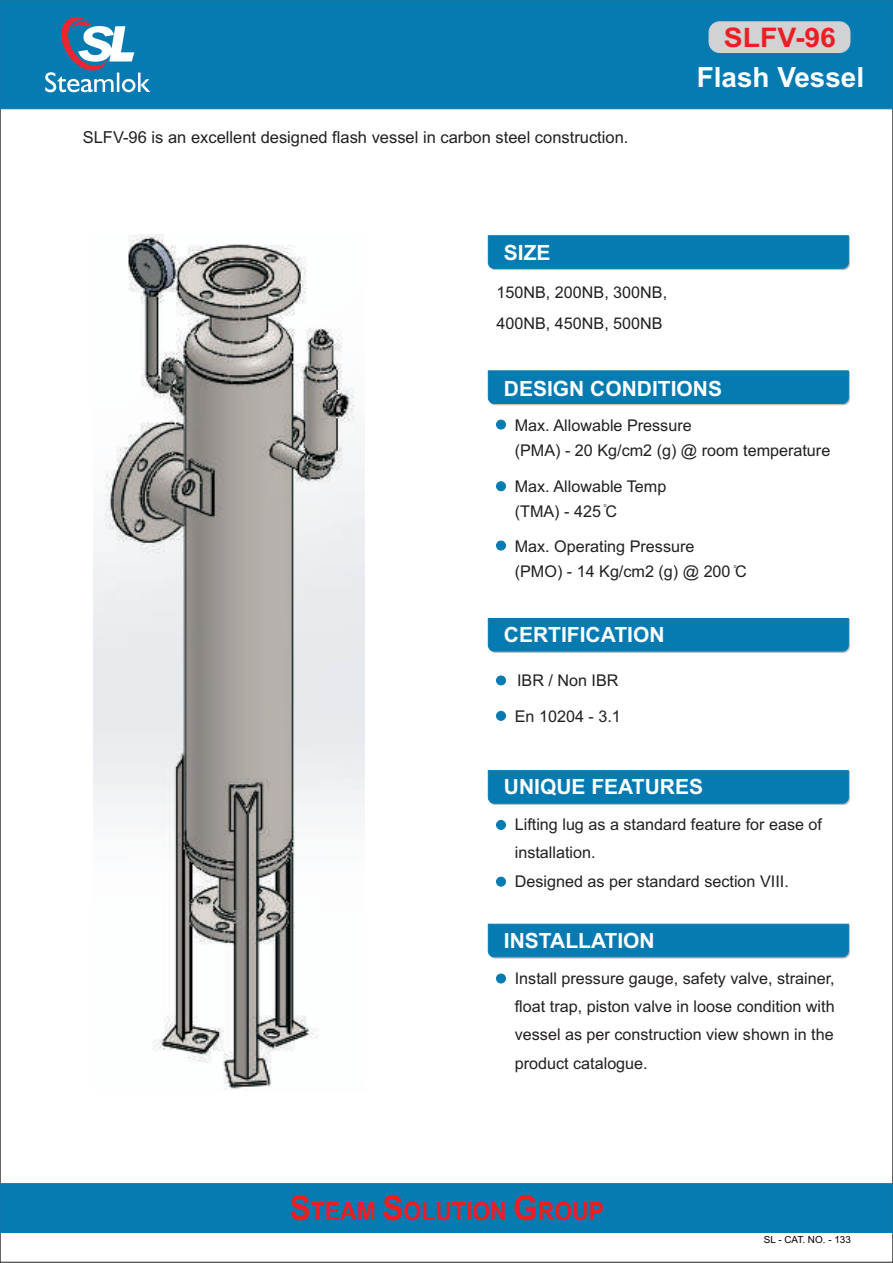
<style>
.page{position:relative;width:893px;height:1263px;background:#fff}
.page>*{position:absolute;margin:0;border:0;box-sizing:border-box;transform-origin:0 0}
.t1{font:700 27.9px "Arial";color:#fff}
.t2{font:700 27px "Arial";color:#ee1d23;scale:1.05 1}
.t3{font:700 25.2px "Arial";color:#ee1d23;scale:.91 1}
.t4{font:700 21px "Arial";color:#fff}
.t5{font:16.5px "Arial";color:#231f20}
.t6{font:16.2px/28.5px "Arial";color:#231f20}
.t7{font:9.75px "Arial";color:#000}
.t8{font:5.55px "Arial";color:#231f20;scale:.88 1}
.s1{font-size:34.5px}
</style>
<div class="page">
<div style="left:0;top:0;width:893px;height:109px;background:#067bb2;border:1px solid #067bb2"></div>
<div style="left:0;top:1183px;width:893px;height:50px;background:#067bb2;border:1px solid #067bb2"></div>
<svg style="left:488px;top:235px;width:362px;height:35px;background:#0d7eb3"></svg>
<svg style="left:45px;top:17px;width:105px;height:76px"></svg>
<div style="left:488px;top:370px;width:362px;height:35px;background:#067bb2"></div>
<div style="left:488px;top:618px;width:362px;height:35px;background:#067bb2"></div>
<svg style="left:488px;top:770px;width:362px;height:35px;background:#0d7db2"></svg>
<div style="left:709px;top:21px;width:141px;height:32px;background:#d1d2d4;border:1px solid #d1d2d4;border-radius:11px"></div>
<div style="left:496px;top:820px;width:10px;height:10px;background:#067bb2;border:1px solid #067bb2;border-radius:50%"></div>
<div style="left:496px;top:877px;width:10px;height:9px;background:#067bb2;border:1px solid #067bb2;border-radius:50%"></div>
<div style="left:496px;top:420px;width:10px;height:9px;background:#067bb2;border:1px solid #067bb2;border-radius:50%"></div>
<div style="left:496px;top:481px;width:10px;height:10px;background:#067bb2;border:1px solid #067bb2;border-radius:50%"></div>
<div style="left:496px;top:541px;width:10px;height:9px;background:#067bb2;border:1px solid #067bb2;border-radius:50%"></div>
<div style="left:496px;top:676px;width:10px;height:9px;background:#067bb2;border:1px solid #067bb2;border-radius:50%"></div>
<div style="left:496px;top:711px;width:10px;height:10px;background:#067bb2;border:1px solid #067bb2;border-radius:50%"></div>
<svg style="left:488px;top:923px;width:362px;height:36px;background:#1581b5"></svg>
<div style="left:496px;top:974px;width:10px;height:9px;background:#067bb2;border:1px solid #067bb2;border-radius:50%"></div>
<img style="left:93px;top:234px;width:272px;height:856px">
<p class="t5" style="left:83px;top:131px;width:547px">SLFV-96 is an excellent designed flash vessel in carbon steel construction.</p>
<h2 class="t2" style="left:724px;top:27px;width:108px">SLFV-96</h2>
<h1 class="t1" style="left:697px;top:67px;width:169px">Flash Vessel</h1>
<p class="t4" style="left:504px;top:244px;width:48px">SIZE</p>
<p class="t6" style="left:496px;top:278px;width:172px;line-height:31.2px">150NB, 200NB, 300NB,<br>400NB, 450NB, 500NB</p>
<p class="t4" style="left:504px;top:380px;width:220px">DESIGN CONDITIONS</p>
<p class="t6" style="left:515px;top:415px;width:317px;line-height:24.8px">Max. Allowable Pressure<br>(PMA) - 20 Kg/cm2 (g) @ room temperature</p>
<p class="t6" style="left:515px;top:475px;width:153px;line-height:24.8px">Max. Allowable Temp (TMA) - 425 C</p>
<p class="t6" style="left:515px;top:535px;width:233px;line-height:24.8px">Max. Operating Pressure<br>(PMO) - 14 Kg/cm2 (g) @ 200 C</p>
<p class="t8" style="left:604px;top:503px;width:5px">o</p>
<p class="t8" style="left:734px;top:564px;width:5px">o</p>
<p class="t4" style="left:504px;top:627px;width:162px">CERTIFICATION</p>
<p class="t6" style="left:517px;top:668px;width:103px">IBR / Non IBR</p>
<p class="t6" style="left:515px;top:704px;width:108px">En 10204 - 3.1</p>
<p class="t4" style="left:504px;top:779px;width:201px">UNIQUE FEATURES</p>
<p class="t6" style="left:515px;top:811px;width:309px">Lifting lug as a standard feature for ease of installation.<br>Designed as per standard section VIII.</p>
<p class="t4" style="left:504px;top:933px;width:152px">INSTALLATION</p>
<p class="t6" style="left:515px;top:965px;width:321px;text-align:justify">Install pressure gauge, safety valve, strainer, float trap, piston valve in loose condition with vessel as per construction view shown in the product catalogue.</p>
<h3 class="t3" style="left:290px;top:1202px;width:347px"><span class="s1">S</span>TEAM <span class="s1">S</span>OLUTION <span class="s1">G</span>ROUP</h3>
<p class="t7" style="left:764px;top:1236px;width:89px">SL - CAT. NO. - 133</p>
</div>
